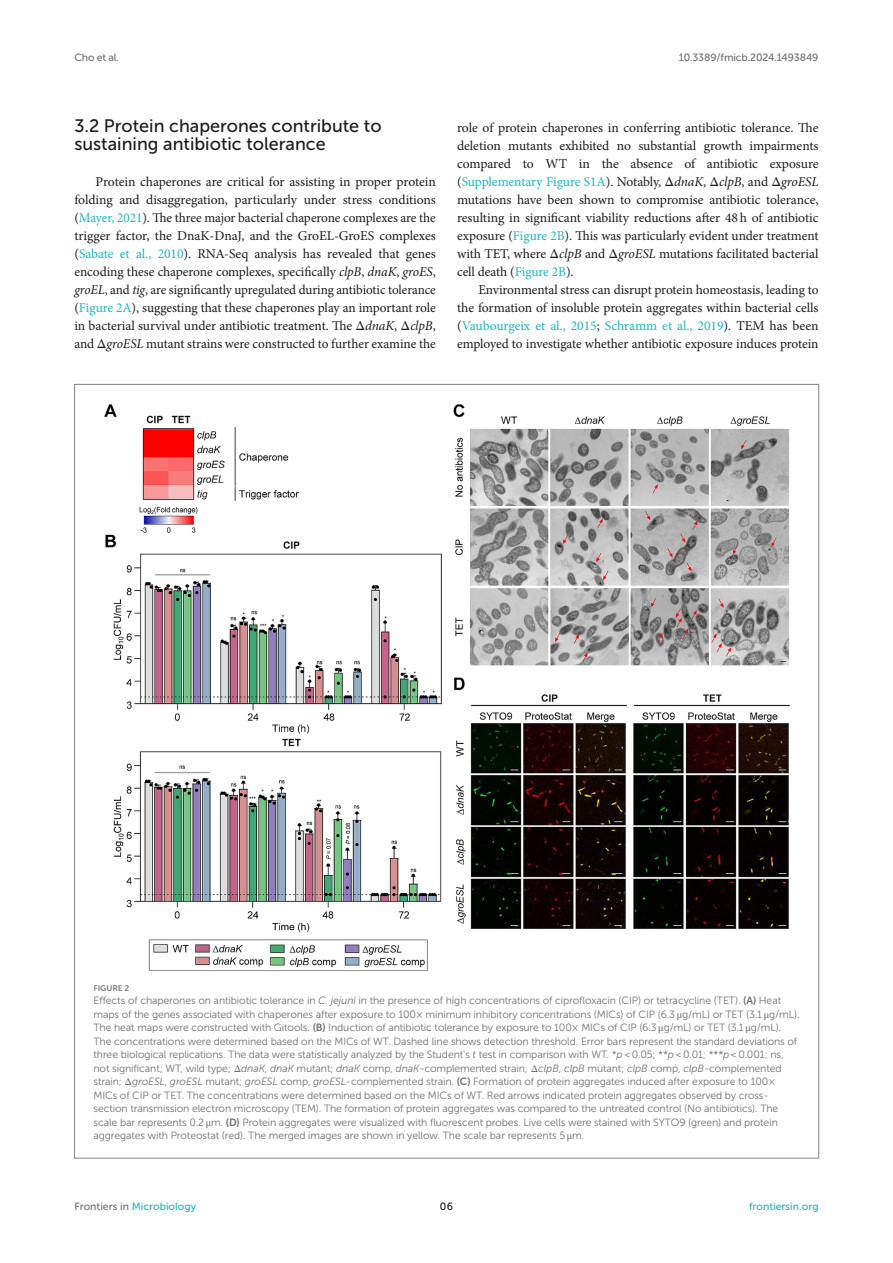
<style>
.page{position:relative;width:893px;height:1263px;background:#fff}
.page>*{position:absolute;margin:0;border:0;box-sizing:border-box;transform-origin:0 0}
.HEAD_2{font:18px/18px "Museo Sans 500";color:#1b1c1b}
.TEXT{font:13.5px/18px "Minion Pro";letter-spacing:-.005em;color:#1b1c1b;text-align:justify}
.FIG_LEG{font:10.5px/13.5px "Museo Sans 300";letter-spacing:-.01em;color:#706f70}
.t1{font:10.5px "Museo Sans 500";color:#1db5c3}
.t2{font:10.5px "Museo Sans 500";letter-spacing:-.015em;color:#706f70}
.t3{font:10.5px "Museo Sans 500";color:#1b1c1b}
.FIG_HD{font:8.25px "Museo Sans 700";letter-spacing:-.01em;color:#7e7f7f}
.s1{color:#1db5c3}
.s2{font-style:italic}
.s3{font-family:"STIX General"}
.s4{font-family:"Museo Sans 700"}
.s5{color:#706f70}
</style>
<div class="page">
<img style="left:104px;top:404px;width:686px;height:567px">
<p class="t2" style="left:74px;top:51px;width:46px">Cho et al.</p>
<p class="t2" style="left:679px;top:51px;width:141px">10.3389/fmicb.2024.1493849</p>
<p class="HEAD_2" style="left:74px;top:117px;width:309px">3.2 Protein chaperones contribute to sustaining antibiotic tolerance</p>
<p class="TEXT" style="left:74px;top:173px;width:363px;text-indent:21px">Protein chaperones are critical for assisting in proper protein folding and disaggregation, particularly under stress conditions (<span class="s1">Mayer, 2021</span>). The three major bacterial chaperone complexes are the trigger factor, the DnaK-DnaJ, and the GroEL-GroES complexes (<span class="s1">Sabate et al., 2010</span>). RNA-Seq analysis has revealed that genes encoding these chaperone complexes, specifically <span class="s2">clpB</span>, <span class="s2">dnaK</span>, <span class="s2">groES</span>, <span class="s2">groEL</span>, and <span class="s2">tig</span>, are significantly upregulated during antibiotic tolerance (<span class="s1">Figure 2A</span>), suggesting that these chaperones play an important role in bacterial survival under antibiotic treatment. The <span class="s3">Δ</span><span class="s2">dnaK</span>, <span class="s3">Δ</span><span class="s2">clpB</span>, and <span class="s3">Δ</span><span class="s2">groESL</span> mutant strains were constructed to further examine the</p>
<p class="TEXT" style="left:457px;top:119px;width:363px">role of protein chaperones in conferring antibiotic tolerance. The deletion mutants exhibited no substantial growth impairments compared to WT in the absence of antibiotic exposure (<span class="s1">Supplementary Figure S1A</span>). Notably, <span class="s3">Δ</span><span class="s2">dnaK</span>, <span class="s3">Δ</span><span class="s2">clpB</span>, and <span class="s3">Δ</span><span class="s2">groESL </span>mutations have been shown to compromise antibiotic tolerance, resulting in significant viability reductions after 48h of antibiotic exposure (<span class="s1">Figure 2B</span>). This was particularly evident under treatment with TET, where <span class="s3">Δ</span><span class="s2">clpB</span> and <span class="s3">Δ</span><span class="s2">groESL</span> mutations facilitated bacterial cell death (<span class="s1">Figure 2B</span>).</p>
<p class="TEXT" style="left:457px;top:281px;width:363px;text-indent:21px">Environmental stress can disrupt protein homeostasis, leading to the formation of insoluble protein aggregates within bacterial cells (<span class="s1">Vaubourgeix et al., 2015</span>; <span class="s1">Schramm et al., 2019</span>). TEM has been employed to investigate whether antibiotic exposure induces protein</p>
<p class="FIG_HD" style="left:94px;top:983px;width:37px">FIGURE 2</p>
<p class="FIG_LEG" style="left:94px;top:994px;width:708px">Effects of chaperones on antibiotic tolerance in <span class="s2">C. jejuni</span> in the presence of high concentrations of ciprofloxacin (CIP) or tetracycline (TET). <span class="s4">(A)</span> Heat maps of the genes associated with chaperones after exposure to 100× minimum inhibitory concentrations (MICs) of CIP (6.3 <span class="s3">μ</span>g/mL) or TET (3.1 <span class="s3">μ</span>g/mL).<br>The heat maps were constructed with Gitools. <span class="s4">(B)</span> Induction of antibiotic tolerance by exposure to 100× MICs of CIP (6.3 <span class="s3">μ</span>g/mL) or TET (3.1 <span class="s3">μ</span>g/mL).<br>The concentrations were determined based on the MICs of WT. Dashed line shows detection threshold. Error bars represent the standard deviations of three biological replications. The data were statistically analyzed by the Student’s <span class="s2">t</span> test in comparison with WT. *<span class="s2">p</span> &lt; 0.05; **<span class="s2">p</span> &lt; 0.01; ***<span class="s2">p</span> &lt; 0.001; ns, not significant; WT, wild type; <span class="s3">Δ</span><span class="s2">dnaK</span>, <span class="s2">dnaK</span> mutant; <span class="s2">dnaK</span> comp, <span class="s2">dnaK</span>-complemented strain; <span class="s3">Δ</span><span class="s2">clpB</span>, <span class="s2">clpB</span> mutant; <span class="s2">clpB</span> comp, <span class="s2">clpB</span>-complemented strain; <span class="s3">Δ</span><span class="s2">groESL</span>, <span class="s2">groESL</span> mutant; <span class="s2">groESL</span> comp, <span class="s2">groESL</span>-complemented strain. <span class="s4">(C)</span> Formation of protein aggregates induced after exposure to 100× MICs of CIP or TET. The concentrations were determined based on the MICs of WT. Red arrows indicated protein aggregates observed by cross&shy;section transmission electron microscopy (TEM). The formation of protein aggregates was compared to the untreated control (No antibiotics). The scale bar represents 0.2 <span class="s3">μ</span>m. <span class="s4">(D)</span> Protein aggregates were visualized with fluorescent probes. Live cells were stained with SYTO9 (green) and protein aggregates with Proteostat (red). The merged images are shown in yellow. The scale bar represents 5 <span class="s3">μ</span>m.</p>
<p class="t1" style="left:74px;top:1200px;width:123px"><span class="s5">Frontiers in</span> Microbiology</p>
<p class="t3" style="left:440px;top:1200px;width:15px">06</p>
<p class="t1" style="left:749px;top:1200px;width:71px">frontiersin.org</p>
</div>
